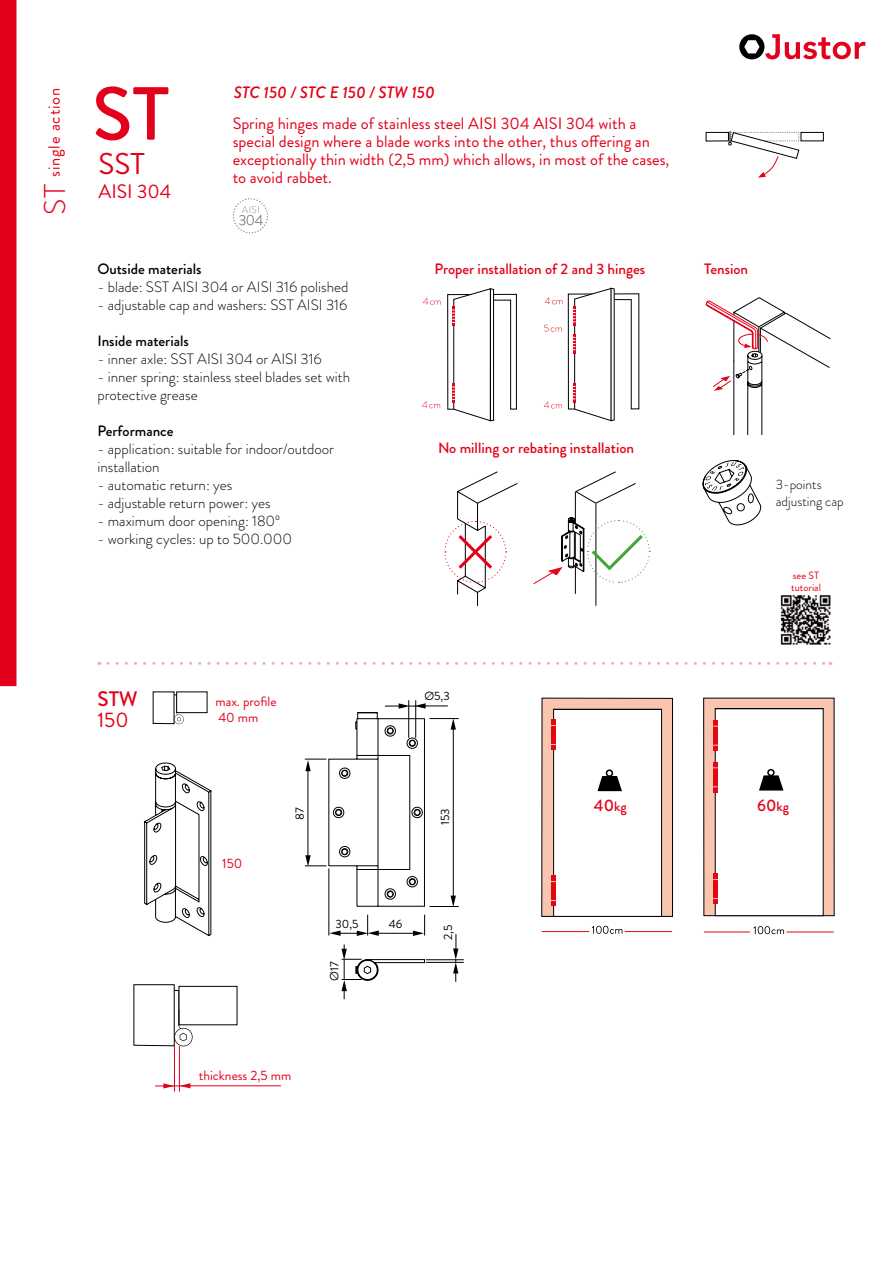
<style>
.page{position:relative;width:893px;height:1263px;background:#fff}
.page>*{position:absolute;margin:0;border:0;box-sizing:border-box;transform-origin:0 0}
.t1{font:500 75px "Brandon Grotesque";color:#e3001a}
.t2{font:30px "Brandon Grotesque";color:#e3001a}
.t3{font:300 30px "Brandon Grotesque";color:#e3001a}
.t4{font:500 21px "Brandon Grotesque";color:#e3001a}
.t5{font:21px "Brandon Grotesque";color:#e3001a}
.t6{font:19.5px "Brandon Grotesque";color:#e3001a}
.t7{font:16.5px/18px "Brandon Grotesque";color:#e3001a}
.t8{font:italic 500 16.5px "Brandon Grotesque";color:#e3001a}
.t9{font:16.5px "Brandon Grotesque";letter-spacing:.05em;color:#e3001a}
.t10{font:500 16.5px "Brandon Grotesque";color:#e3001a}
.t11{font:300 15px/18px "Brandon Grotesque";color:#000}
.t12{font:500 15px "Brandon Grotesque";color:#e3001a}
.t13{font:500 15px "Brandon Grotesque";color:#000}
.t14{font:13.5px/16.2px "Brandon Grotesque";color:#e3001a}
.t15{font:300 13.5px/16.2px "Brandon Grotesque";color:#000}
.t16{font:12px "Brandon Grotesque";color:#000}
.t17{font:10.5px/12px "Brandon Grotesque";color:#e3001a}
.s1{font-size:13.5px}
</style>
<div class="page">
<div style="left:801px;top:132px;width:23px;height:9px;border:1px solid #000"></div>
<svg style="left:706px;top:131px;width:93px;height:47px"></svg>
<div style="left:0;top:0;width:16px;height:686px;background:#e3001a"></div>
<svg style="left:108px;top:662px;width:723px;height:3px"></svg>
<img style="left:780px;top:595px;width:51px;height:50px">
<svg style="left:232px;top:198px;width:36px;height:36px"></svg>
<svg style="left:447px;top:288px;width:70px;height:133px"></svg>
<svg style="left:422px;top:401px;width:18px;height:7px"></svg>
<svg style="left:423px;top:298px;width:18px;height:7px"></svg>
<svg style="left:544px;top:288px;width:95px;height:133px"></svg>
<svg style="left:702px;top:460px;width:59px;height:65px"></svg>
<svg style="left:705px;top:297px;width:126px;height:137px"></svg>
<hr style="left:596px;top:503px;width:1px;height:103px;background:#000">
<svg style="left:592px;top:926px;width:30px;height:8px"></svg>
<hr style="left:625px;top:931px;width:47px;height:1px;background:#e30613">
<hr style="left:542px;top:931px;width:47px;height:1px;background:#e30613">
<svg style="left:753px;top:926px;width:31px;height:8px"></svg>
<hr style="left:786px;top:932px;width:48px;height:1px;background:#e30613">
<hr style="left:704px;top:932px;width:46px;height:1px;background:#e30613">
<svg style="left:541px;top:698px;width:132px;height:219px"></svg>
<svg style="left:703px;top:698px;width:132px;height:218px"></svg>
<div style="left:179px;top:986px;width:58px;height:39px;border:1px solid #000"></div>
<svg style="left:133px;top:984px;width:60px;height:62px"></svg>
<hr style="left:155px;top:1086px;width:35px;height:1px;background:#e3001a">
<svg style="left:163px;top:1083px;width:11px;height:5px"></svg>
<hr style="left:179px;top:1046px;width:1px;height:45px;background:#e3001a">
<hr style="left:174px;top:1046px;width:1px;height:45px;background:#e3001a">
<hr style="left:183px;top:1085px;width:98px;height:1px;background:#e3001a">
<svg style="left:180px;top:1083px;width:10px;height:5px"></svg>
<div style="left:176px;top:692px;width:31px;height:21px;border:1px solid #000"></div>
<svg style="left:174px;top:695px;width:10px;height:29px"></svg>
<svg style="left:444px;top:471px;width:74px;height:135px"></svg>
<svg style="left:533px;top:471px;width:117px;height:123px"></svg>
<svg style="left:739px;top:34px;width:126px;height:25px"></svg>
<hr style="left:426px;top:962px;width:38px;height:1px;background:#000">
<hr style="left:426px;top:959px;width:38px;height:1px;background:#000">
<hr style="left:415px;top:700px;width:1px;height:38px;background:#000">
<hr style="left:408px;top:700px;width:1px;height:38px;background:#000">
<hr style="left:328px;top:868px;width:1px;height:67px;background:#000">
<hr style="left:429px;top:906px;width:30px;height:1px;background:#000">
<hr style="left:429px;top:718px;width:30px;height:1px;background:#000">
<hr style="left:373px;top:933px;width:46px;height:1px;background:#000">
<svg style="left:341px;top:944px;width:84px;height:55px"></svg>
<svg style="left:305px;top:703px;width:151px;height:204px"></svg>
<svg style="left:413px;top:915px;width:12px;height:21px"></svg>
<svg style="left:329px;top:915px;width:50px;height:21px"></svg>
<svg style="left:453px;top:934px;width:5px;height:48px"></svg>
<svg style="left:143px;top:762px;width:69px;height:174px"></svg>
<p class="t9" style="left:43px;top:177px;width:91px;rotate:-90deg">single action</p>
<h2 class="t3" style="left:34px;top:215px;width:32px;rotate:-90deg">ST</h2>
<h1 class="t1" style="left:92px;top:62px;width:79px">ST</h1>
<h2 class="t2" style="left:98px;top:143px;width:48px">SST</h2>
<h3 class="t6" style="left:98px;top:178px;width:74px">AISI 304</h3>
<p class="t8" style="left:234px;top:81px;width:203px">STC 150 / STC E 150 / STW 150</p>
<p class="t7" style="left:233px;top:114px;width:438px">Spring hinges made of stainless steel AISI 304 AISI 304 with a special design where a blade works into the other, thus offering an exceptionally thin width (2,5 mm) which allows, in most of the cases, to avoid rabbet.</p>
<p class="t13" style="left:97px;top:259px;width:106px">Outside materials</p>
<p class="t11" style="left:97px;top:278px;width:252px">- blade: SST AISI 304 or AISI 316 polished</p>
<p class="t11" style="left:97px;top:296px;width:251px">- adjustable cap and washers: SST AISI 316</p>
<p class="t13" style="left:97px;top:331px;width:93px">Inside materials</p>
<p class="t11" style="left:97px;top:350px;width:226px">- inner axle: SST AISI 304 or AISI 316</p>
<p class="t11" style="left:97px;top:368px;width:254px">- inner spring: stainless steel blades set with protective grease</p>
<p class="t13" style="left:97px;top:421px;width:78px">Performance</p>
<p class="t11" style="left:97px;top:440px;width:238px">- application: suitable for indoor/outdoor installation</p>
<p class="t11" style="left:97px;top:476px;width:137px">- automatic return: yes</p>
<p class="t11" style="left:97px;top:494px;width:175px">- adjustable return power: yes</p>
<p class="t11" style="left:97px;top:512px;width:184px">- maximum door opening: 180º</p>
<p class="t11" style="left:97px;top:530px;width:196px">- working cycles: up to 500.000</p>
<p class="t12" style="left:434px;top:259px;width:212px">Proper installation of 2 and 3 hinges</p>
<p class="t12" style="left:438px;top:438px;width:198px">No milling or rebating installation</p>
<p class="t12" style="left:704px;top:258px;width:46px">Tension</p>
<p class="t15" style="left:776px;top:477px;width:69px">3-points adjusting cap</p>
<p class="t17" style="left:791px;top:569px;width:31px">see ST tutorial</p>
<h3 class="t4" style="left:97px;top:684px;width:42px">STW</h3>
<h3 class="t5" style="left:97px;top:705px;width:33px">150</h3>
<p class="t14" style="left:215px;top:693px;width:63px">max. profile<br>40 mm</p>
<p class="t16" style="left:424px;top:688px;width:27px">Ø5,3</p>
<p class="t14" style="left:222px;top:855px;width:22px">150</p>
<p class="t16" style="left:292px;top:820px;width:14px;rotate:-90deg">87</p>
<p class="t16" style="left:335px;top:915px;width:25px">30,5</p>
<p class="t16" style="left:389px;top:915px;width:15px">46</p>
<p class="t16" style="left:326px;top:981px;width:21px;rotate:-90deg">Ø17</p>
<p class="t16" style="left:437px;top:825px;width:18px;rotate:-90deg">153</p>
<p class="t16" style="left:440px;top:940px;width:17px;rotate:-90deg">2,5</p>
<p class="t14" style="left:199px;top:1068px;width:94px">thickness 2,5 mm</p>
<p class="t10" style="left:594px;top:794px;width:34px">40<span class="s1">kg</span></p>
<p class="t10" style="left:757px;top:794px;width:33px">60<span class="s1">kg</span></p>
</div>
